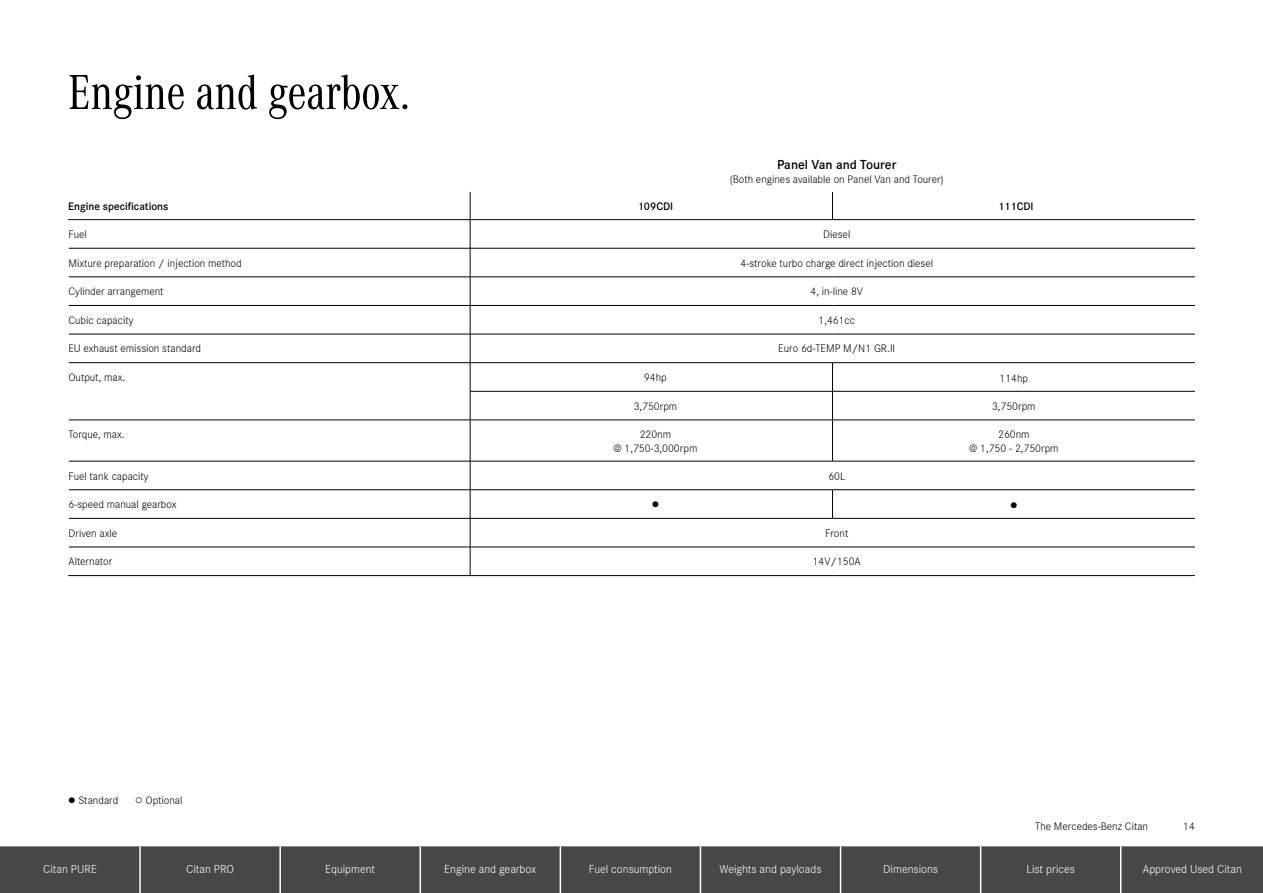
<style>
.page{position:relative;width:1263px;height:893px;background:#fff}
.page>*{position:absolute;margin:0;border:0;box-sizing:border-box;transform-origin:0 0}
.t1{font:51px "Daimler CAC";letter-spacing:-.01em;color:#000}
.t2{font:600 13.5px "Daimler CS";color:#000}
.t3{font:300 12px "Daimler CS";color:#fff}
.t4{font:300 11.25px/13.5px "Daimler CS";color:#000;text-align:center}
.t5{font:600 11.25px "Daimler CS";color:#000}
</style>
<div class="page">
<svg style="left:69px;top:191px;width:1126px;height:384px"></svg>
<hr style="left:470px;top:420px;width:1px;height:41px;background:#000">
<svg style="left:470px;top:462px;width:1px;height:113px"></svg>
<svg style="left:832px;top:192px;width:1px;height:27px"></svg>
<hr style="left:68px;top:219px;width:402px;height:1px;background:#000">
<hr style="left:470px;top:219px;width:362px;height:1px;background:#000">
<hr style="left:832px;top:219px;width:363px;height:1px;background:#000">
<hr style="left:68px;top:248px;width:402px;height:1px;background:#000">
<hr style="left:470px;top:248px;width:362px;height:1px;background:#000">
<hr style="left:832px;top:248px;width:363px;height:1px;background:#000">
<hr style="left:68px;top:277px;width:402px;height:1px;background:#000">
<hr style="left:470px;top:277px;width:362px;height:1px;background:#000">
<hr style="left:832px;top:277px;width:363px;height:1px;background:#000">
<hr style="left:68px;top:305px;width:402px;height:1px;background:#000">
<hr style="left:470px;top:305px;width:362px;height:1px;background:#000">
<hr style="left:832px;top:305px;width:363px;height:1px;background:#000">
<hr style="left:68px;top:334px;width:402px;height:1px;background:#000">
<hr style="left:470px;top:334px;width:362px;height:1px;background:#000">
<hr style="left:832px;top:334px;width:363px;height:1px;background:#000">
<hr style="left:68px;top:362px;width:402px;height:1px;background:#000">
<hr style="left:470px;top:362px;width:362px;height:1px;background:#000">
<hr style="left:832px;top:362px;width:363px;height:1px;background:#000">
<hr style="left:470px;top:391px;width:362px;height:1px;background:#000">
<hr style="left:832px;top:391px;width:363px;height:1px;background:#000">
<hr style="left:68px;top:420px;width:402px;height:1px;background:#000">
<hr style="left:470px;top:420px;width:362px;height:1px;background:#000">
<hr style="left:832px;top:420px;width:363px;height:1px;background:#000">
<hr style="left:68px;top:461px;width:402px;height:1px;background:#000">
<hr style="left:470px;top:461px;width:362px;height:1px;background:#000">
<hr style="left:832px;top:461px;width:363px;height:1px;background:#000">
<hr style="left:68px;top:489px;width:402px;height:1px;background:#000">
<hr style="left:470px;top:489px;width:362px;height:1px;background:#000">
<hr style="left:832px;top:489px;width:363px;height:1px;background:#000">
<hr style="left:68px;top:518px;width:402px;height:1px;background:#000">
<hr style="left:470px;top:518px;width:362px;height:1px;background:#000">
<hr style="left:832px;top:518px;width:363px;height:1px;background:#000">
<hr style="left:68px;top:547px;width:402px;height:1px;background:#000">
<hr style="left:470px;top:547px;width:362px;height:1px;background:#000">
<hr style="left:832px;top:547px;width:363px;height:1px;background:#000">
<hr style="left:68px;top:575px;width:402px;height:1px;background:#000">
<hr style="left:470px;top:575px;width:362px;height:1px;background:#000">
<hr style="left:832px;top:575px;width:363px;height:1px;background:#000">
<svg style="left:470px;top:192px;width:1px;height:228px"></svg>
<hr style="left:68px;top:420px;width:1px;height:41px;background:#fff">
<svg style="left:832px;top:363px;width:1px;height:57px"></svg>
<hr style="left:832px;top:420px;width:1px;height:41px;background:#000">
<svg style="left:832px;top:490px;width:1px;height:28px"></svg>
<div style="left:0;top:846px;width:1262px;height:47px;background:#484746"></div>
<hr style="left:139px;top:846px;width:2px;height:47px;background:#fff">
<hr style="left:279px;top:846px;width:2px;height:47px;background:#fff">
<hr style="left:419px;top:846px;width:2px;height:47px;background:#fff">
<hr style="left:560px;top:846px;width:1px;height:47px;background:#fff">
<hr style="left:700px;top:846px;width:1px;height:47px;background:#fff">
<hr style="left:840px;top:846px;width:1px;height:47px;background:#fff">
<hr style="left:980px;top:846px;width:1px;height:47px;background:#fff">
<hr style="left:1120px;top:846px;width:1px;height:47px;background:#fff">
<h1 class="t1" style="left:68px;top:57px;width:343px">Engine and gearbox.</h1>
<p class="t2" style="left:777px;top:155px;width:121px">Panel Van and Tourer</p>
<p class="t4" style="left:730px;top:171px;width:215px">(Both engines available on Panel Van and Tourer)</p>
<p class="t5" style="left:68px;top:198px;width:102px">Engine specifications</p>
<p class="t5" style="left:638px;top:198px;width:37px">109CDI</p>
<p class="t5" style="left:998px;top:198px;width:37px">111CDI</p>
<p class="t4" style="left:68px;top:227px;width:20px">Fuel</p>
<p class="t4" style="left:823px;top:227px;width:29px">Diesel</p>
<p class="t4" style="left:68px;top:255px;width:175px">Mixture preparation / injection method</p>
<p class="t4" style="left:740px;top:255px;width:194px">4-stroke turbo charge direct injection diesel</p>
<p class="t4" style="left:68px;top:284px;width:97px">Cylinder arrangement</p>
<p class="t4" style="left:810px;top:284px;width:54px">4, in-line 8V</p>
<p class="t4" style="left:68px;top:313px;width:66px">Cubic capacity</p>
<p class="t4" style="left:818px;top:313px;width:38px">1,461cc</p>
<p class="t4" style="left:68px;top:341px;width:134px">EU exhaust emission standard</p>
<p class="t4" style="left:778px;top:341px;width:118px">Euro 6d-TEMP M/N1 GR.II</p>
<p class="t4" style="left:68px;top:370px;width:58px">Output, max.</p>
<p class="t4" style="left:644px;top:370px;width:24px">94hp</p>
<p class="t4" style="left:999px;top:370px;width:30px">114hp</p>
<p class="t4" style="left:634px;top:399px;width:45px">3,750rpm</p>
<p class="t4" style="left:992px;top:399px;width:45px">3,750rpm</p>
<p class="t4" style="left:68px;top:427px;width:58px">Torque, max.</p>
<p class="t4" style="left:613px;top:427px;width:85px">220nm<br>@ 1,750-3,000rpm</p>
<p class="t4" style="left:969px;top:427px;width:91px">260nm<br>@ 1,750 - 2,750rpm</p>
<p class="t4" style="left:68px;top:468px;width:82px">Fuel tank capacity</p>
<p class="t4" style="left:828px;top:468px;width:18px">60L</p>
<p class="t4" style="left:68px;top:497px;width:110px">6-speed manual gearbox</p>
<p class="t4" style="left:652px;top:497px;width:9px">▯</p>
<p class="t4" style="left:1010px;top:497px;width:9px">▯</p>
<p class="t4" style="left:68px;top:526px;width:50px">Driven axle</p>
<p class="t4" style="left:825px;top:526px;width:25px">Front</p>
<p class="t4" style="left:68px;top:554px;width:45px">Alternator</p>
<p class="t4" style="left:813px;top:554px;width:50px">14V/150A</p>
<p class="t4" style="left:68px;top:793px;width:52px">▯ Standard</p>
<p class="t4" style="left:135px;top:793px;width:49px">○ Optional</p>
<p class="t4" style="left:1035px;top:819px;width:114px">The Mercedes-Benz Citan</p>
<p class="t4" style="left:1183px;top:819px;width:13px">14</p>
<p class="t3" style="left:43px;top:861px;width:55px">Citan PURE</p>
<p class="t3" style="left:186px;top:861px;width:50px">Citan PRO</p>
<p class="t3" style="left:325px;top:861px;width:52px">Equipment</p>
<p class="t3" style="left:444px;top:861px;width:93px">Engine and gearbox</p>
<p class="t3" style="left:589px;top:861px;width:85px">Fuel consumption</p>
<p class="t3" style="left:720px;top:861px;width:103px">Weights and payloads</p>
<p class="t3" style="left:883px;top:861px;width:56px">Dimensions</p>
<p class="t3" style="left:1026px;top:861px;width:50px">List prices</p>
<p class="t3" style="left:1143px;top:861px;width:101px">Approved Used Citan</p>
</div>
